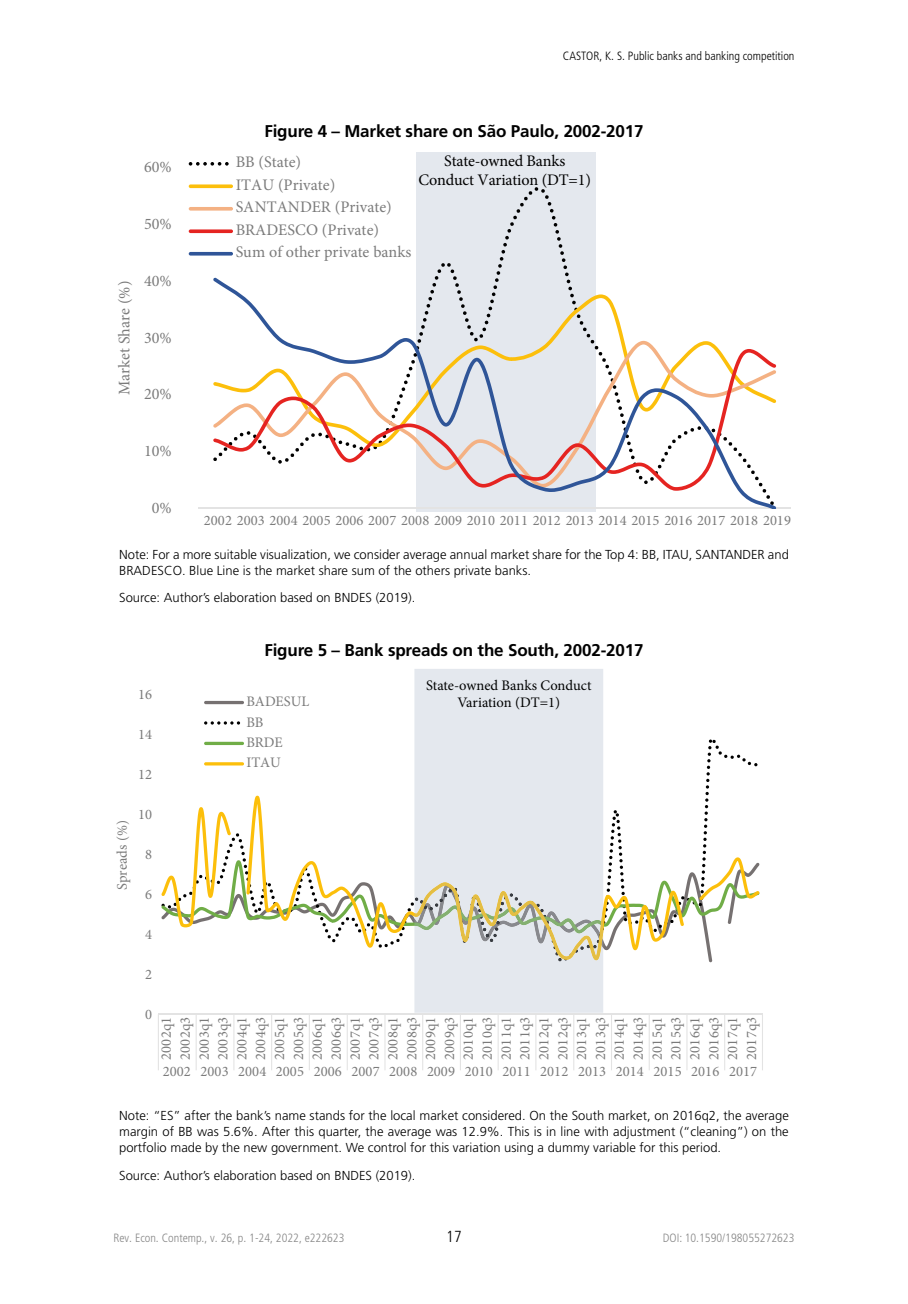
<style>
.page{position:relative;width:908px;height:1304px;background:#fff}
.page>*{position:absolute;margin:0;border:0;box-sizing:border-box;transform-origin:0 0}
.t1{font:700 17px "Frutiger LT Std";letter-spacing:-.01em;color:#000}
.t2{font:16.2px/22.4px "Minion Pro";color:#7b7b7b}
.t3{font:16.2px/19.4px "Minion Pro";letter-spacing:-.01em;color:#000;text-align:center}
.t4{font:300 condensed 16px "Frutiger LT Std";color:#000}
.t5{font:14.6px/18.8px "Minion Pro";color:#7b7b7b;text-align:justify}
.t6{font:14.6px/17.4px "Minion Pro";color:#010202;text-align:center}
.t7{font:300 13px/16px "Frutiger LT Std";color:#000}
.t8{font:300 condensed 12px "Frutiger LT Std";color:#878787}
.t9{font:300 condensed 12px "Frutiger LT Std";color:#000}
</style>
<div class="page">
<div style="left:415px;top:152px;width:180px;height:359px;background:#e4e8ee"></div>
<hr style="left:198px;top:507px;width:592px;height:2px;background:#e3e3e3">
<svg style="left:213px;top:187px;width:383px;height:91px"></svg>
<svg style="left:213px;top:278px;width:563px;height:231px"></svg>
<svg style="left:189px;top:162px;width:39px;height:4px"></svg>
<svg style="left:189px;top:184px;width:44px;height:4px"></svg>
<svg style="left:189px;top:207px;width:44px;height:4px"></svg>
<svg style="left:189px;top:229px;width:44px;height:4px"></svg>
<svg style="left:189px;top:252px;width:44px;height:4px"></svg>
<hr style="left:158px;top:1014px;width:604px;height:1px;background:#e3e3e3">
<hr style="left:158px;top:1014px;width:1px;height:38px;background:#e3e3e3">
<hr style="left:195px;top:1014px;width:2px;height:38px;background:#e3e3e3">
<hr style="left:233px;top:1014px;width:1px;height:38px;background:#e3e3e3">
<hr style="left:271px;top:1014px;width:1px;height:38px;background:#e3e3e3">
<hr style="left:309px;top:1014px;width:1px;height:38px;background:#e3e3e3">
<hr style="left:346px;top:1014px;width:1px;height:38px;background:#e3e3e3">
<hr style="left:384px;top:1014px;width:1px;height:38px;background:#e3e3e3">
<hr style="left:422px;top:1014px;width:1px;height:38px;background:#e3e3e3">
<hr style="left:459px;top:1014px;width:2px;height:38px;background:#e3e3e3">
<hr style="left:497px;top:1014px;width:1px;height:38px;background:#e3e3e3">
<hr style="left:535px;top:1014px;width:1px;height:38px;background:#e3e3e3">
<hr style="left:573px;top:1014px;width:1px;height:38px;background:#e3e3e3">
<hr style="left:610px;top:1014px;width:1px;height:38px;background:#e3e3e3">
<hr style="left:648px;top:1014px;width:1px;height:38px;background:#e3e3e3">
<hr style="left:686px;top:1014px;width:1px;height:38px;background:#e3e3e3">
<hr style="left:723px;top:1014px;width:2px;height:38px;background:#e3e3e3">
<hr style="left:761px;top:1014px;width:1px;height:38px;background:#e3e3e3">
<svg style="left:158px;top:1052px;width:1px;height:18px"></svg>
<svg style="left:195px;top:1052px;width:2px;height:18px"></svg>
<svg style="left:233px;top:1052px;width:1px;height:18px"></svg>
<svg style="left:271px;top:1052px;width:1px;height:18px"></svg>
<svg style="left:309px;top:1052px;width:1px;height:18px"></svg>
<svg style="left:384px;top:1052px;width:1px;height:18px"></svg>
<svg style="left:422px;top:1052px;width:1px;height:18px"></svg>
<svg style="left:460px;top:1052px;width:1px;height:18px"></svg>
<svg style="left:497px;top:1052px;width:1px;height:18px"></svg>
<svg style="left:535px;top:1052px;width:1px;height:18px"></svg>
<svg style="left:573px;top:1052px;width:1px;height:18px"></svg>
<svg style="left:686px;top:1052px;width:1px;height:18px"></svg>
<svg style="left:724px;top:1052px;width:1px;height:18px"></svg>
<svg style="left:194px;top:796px;width:547px;height:64px"></svg>
<hr style="left:204px;top:762px;width:40px;height:3px;background:#fcbf0b;border-radius:2px">
<hr style="left:204px;top:701px;width:40px;height:3px;background:#767171;border-radius:2px">
<svg style="left:204px;top:721px;width:36px;height:4px"></svg>
<hr style="left:204px;top:742px;width:40px;height:3px;background:#70ad47;border-radius:2px">
<div style="left:414px;top:669px;width:189px;height:344px;background:#e4e8ee"></div>
<svg style="left:161px;top:860px;width:598px;height:101px"></svg>
<p class="t2" style="left:144px;top:156px;width:29px">60%</p>
<p class="t2" style="left:144px;top:213px;width:29px">50%</p>
<p class="t2" style="left:113px;top:395px;width:116px;rotate:-90deg">Market Share (%)</p>
<p class="t2" style="left:144px;top:269px;width:29px">40%</p>
<p class="t2" style="left:144px;top:326px;width:29px">30%</p>
<p class="t2" style="left:144px;top:383px;width:29px">20%</p>
<p class="t2" style="left:144px;top:440px;width:29px">10%</p>
<p class="t2" style="left:152px;top:497px;width:22px">0%</p>
<p class="t9" style="left:562px;top:49px;width:233px">CASTOR, K. S. Public banks and banking competition</p>
<h1 class="t1" style="left:264px;top:122px;width:380px">Figure 4 – Market share on São Paulo, 2002-2017</h1>
<p class="t3" style="left:418px;top:151px;width:174px">State-owned Banks<br>Conduct Variation (DT=1)</p>
<p class="t2" style="left:235px;top:151px;width:177px">BB (State)<br>ITAU (Private)<br>SANTANDER (Private)<br>BRADESCO (Private)<br>Sum of other private banks</p>
<p class="t5" style="left:204px;top:511px;width:588px">2002 2003 2004 2005 2006 2007 2008 2009 2010 2011 2012 2013 2014 2015 2016 2017 2018 2019</p>
<p class="t7" style="left:119px;top:546px;width:671px">Note: For a more suitable visualization, we consider average annual market share for the Top 4: BB, ITAU, SANTANDER and<br>BRADESCO. Blue Line is the market share sum of the others private banks.</p>
<p class="t7" style="left:119px;top:590px;width:297px">Source: Author’s elaboration based on BNDES (2019).</p>
<h1 class="t1" style="left:264px;top:640px;width:380px">Figure 5 – Bank spreads on the South, 2002-2017</h1>
<p class="t5" style="left:138px;top:685px;width:16px">16</p>
<p class="t5" style="left:138px;top:725px;width:16px">14</p>
<p class="t5" style="left:138px;top:765px;width:16px">12</p>
<p class="t5" style="left:246px;top:691px;width:64px;line-height:20.4px;text-align:left">BADESUL<br>BB<br>BRDE<br>ITAU</p>
<p class="t6" style="left:426px;top:677px;width:167px">State-owned Banks Conduct<br>Variation (DT=1)</p>
<p class="t5" style="left:113px;top:890px;width:72px;rotate:-90deg">Spreads (%)</p>
<p class="t5" style="left:138px;top:805px;width:16px">10</p>
<p class="t5" style="left:145px;top:845px;width:8px">8</p>
<p class="t5" style="left:145px;top:885px;width:8px">6</p>
<p class="t5" style="left:145px;top:925px;width:8px">4</p>
<p class="t5" style="left:145px;top:965px;width:8px">2</p>
<p class="t5" style="left:145px;top:1005px;width:8px">0</p>
<p class="t5" style="left:157px;top:1060px;width:44px;rotate:-90deg">2002q1<br>2002q3<br>2003q1<br>2003q3<br>2004q1<br>2004q3<br>2005q1<br>2005q3<br>2006q1<br>2006q3<br>2007q1<br>2007q3<br>2008q1<br>2008q3<br>2009q1<br>2009q3<br>2010q1<br>2010q3<br>2011q1<br>2011q3<br>2012q1<br>2012q3<br>2013q1<br>2013q3<br>2014q1<br>2014q3<br>2015q1<br>2015q3<br>2016q1<br>2016q3<br>2017q1<br>2017q3</p>
<p class="t5" style="left:163px;top:1062px;width:595px">2002 2003 2004 2005 2006 2007 2008 2009 2010 2011 2012 2013 2014 2015 2016 2017</p>
<p class="t7" style="left:119px;top:1108px;width:671px;text-align:justify">Note: “ES” after the bank’s name stands for the local market considered. On the South market, on 2016q2, the average margin of BB was 5.6%. After this quarter, the average was 12.9%. This is in line with adjustment (“cleaning”) on the portfolio made by the new government. We control for this variation using a dummy variable for this period.</p>
<p class="t7" style="left:119px;top:1167px;width:297px">Source: Author’s elaboration based on BNDES (2019).</p>
<p class="t4" style="left:446px;top:1227px;width:17px">17</p>
<p class="t8" style="left:113px;top:1231px;width:232px">Rev. Econ. Contemp., v. 26, p. 1-24, 2022, e222623</p>
<p class="t8" style="left:662px;top:1231px;width:133px">DOI: 10.1590/198055272623</p>
</div>
